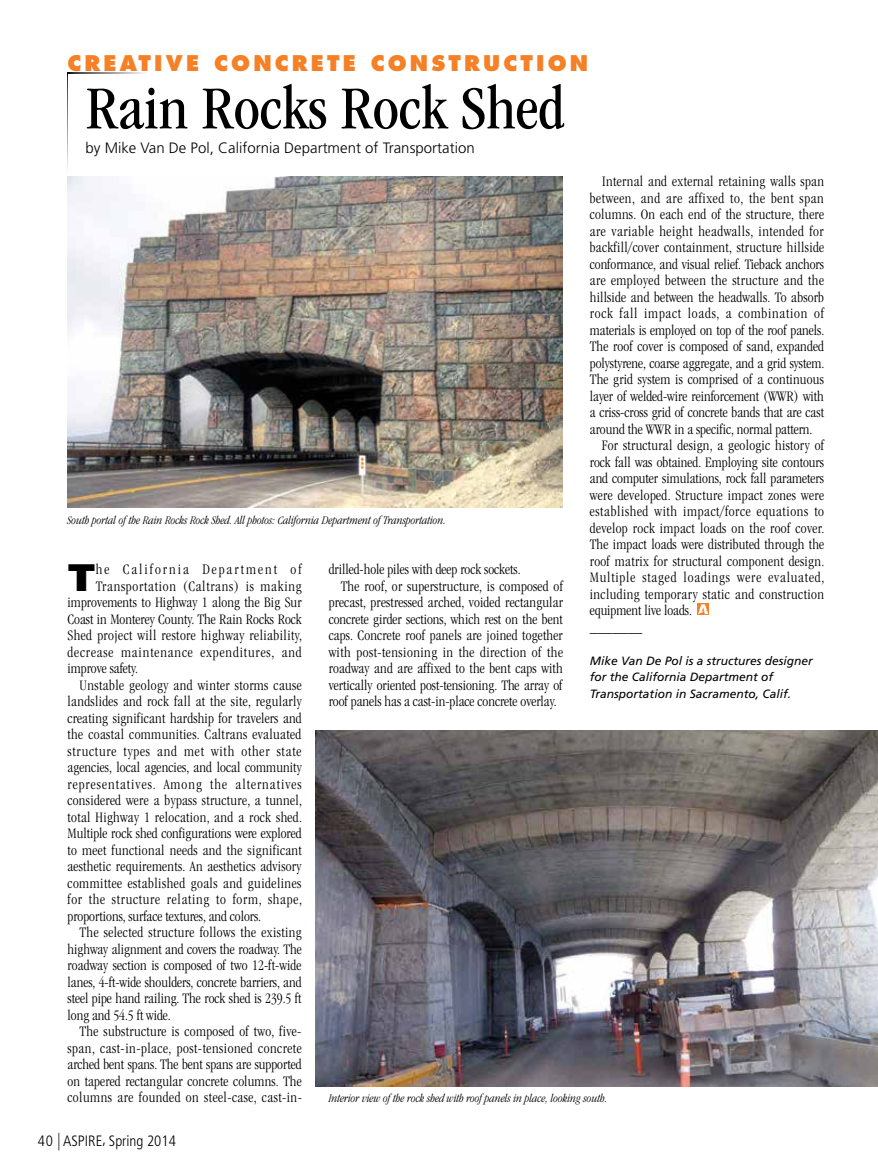
<style>
.page{position:relative;width:878px;height:1175px;background:#fff}
.page>*{position:absolute;margin:0;border:0;box-sizing:border-box;transform-origin:0 0}
.t1{font:condensed 63px "ITC Garamond Std";color:#000}
.t2{font:800 39.15px "Gill Sans Std";color:#000}
.t3{font:800 21px "Futura Std";letter-spacing:.15em;color:#f58025}
.t4{font:300 condensed 15px "ITC Garamond Std";letter-spacing:.015em;color:#000}
.t5{font:300 condensed 15px "ITC Garamond Std";letter-spacing:.035em;color:#000}
.t6{font:300 condensed 15px "ITC Garamond Std";letter-spacing:.04em;color:#000}
.t7{font:300 condensed 15px "ITC Garamond Std";letter-spacing:.055em;color:#000}
.t8{font:300 condensed 15px "ITC Garamond Std";letter-spacing:.045em;color:#000}
.t9{font:300 condensed 15px "ITC Garamond Std";letter-spacing:.05em;color:#000}
.t10{font:300 15px "Frutiger LT Std";color:#000}
.t11{font:300 condensed 15px "ITC Garamond Std";letter-spacing:.065em;color:#000}
.t12{font:300 condensed 15px "ITC Garamond Std";letter-spacing:.13em;color:#000}
.t13{font:300 condensed 15px "Frutiger LT Std";color:#000}
.t14{font:italic 300 condensed 12px "ITC Garamond Std";color:#000}
.t15{font:italic 12px/16.5px "Frutiger LT Std";color:#000}
.s1{font-size:17.55px}
</style>
<div class="page">
<img style="left:68px;top:177px;width:494px;height:330px">
<svg style="left:68px;top:72px;width:77px;height:2px"></svg>
<svg style="left:67px;top:72px;width:1px;height:99px"></svg>
<div style="left:697px;top:603px;width:12px;height:12px;background:#f58025"></div>
<svg style="left:698px;top:604px;width:10px;height:10px"></svg>
<img style="left:315px;top:730px;width:563px;height:356px">
<h3 class="t3" style="left:68px;top:49px;width:522px">CREATIVE CONCRETE CONSTRUCTION</h3>
<h1 class="t1" style="left:86px;top:73px;width:480px">Rain Rocks Rock Shed</h1>
<p class="t10" style="left:86px;top:139px;width:390px">by Mike Van De Pol, California Department of Transportation</p>
<p class="t4" style="left:601px;top:173px;width:224px">Internal and external retaining walls span</p>
<p class="t6" style="left:589px;top:189px;width:235px">between, and are affixed to, the bent span</p>
<p class="t4" style="left:589px;top:206px;width:236px">columns. On each end of the structure, there</p>
<p class="t5" style="left:589px;top:222px;width:235px">are variable height headwalls, intended for</p>
<p class="t4" style="left:589px;top:239px;width:236px">backfill/cover containment, structure hillside</p>
<p class="t4" style="left:589px;top:255px;width:236px">conformance, and visual relief. Tieback anchors</p>
<p class="t4" style="left:589px;top:272px;width:236px">are employed between the structure and the</p>
<p class="t4" style="left:589px;top:288px;width:236px">hillside and between the headwalls. To absorb</p>
<p class="t9" style="left:589px;top:305px;width:236px">rock fall impact loads, a combination of</p>
<p class="t4" style="left:589px;top:321px;width:236px">materials is employed on top of the roof panels.</p>
<p class="t4" style="left:589px;top:338px;width:236px">The roof cover is composed of sand, expanded</p>
<p class="t4" style="left:589px;top:354px;width:236px">polystyrene, coarse aggregate, and a grid system.</p>
<p class="t4" style="left:589px;top:371px;width:235px">The grid system is comprised of a continuous</p>
<p class="t4" style="left:589px;top:387px;width:235px">layer of welded-wire reinforcement (WWR) with</p>
<p class="t4" style="left:589px;top:404px;width:236px">a criss-cross grid of concrete bands that are cast</p>
<p class="t4" style="left:589px;top:420px;width:224px">around the WWR in a specific, normal pattern.</p>
<p class="t4" style="left:601px;top:437px;width:224px">For structural design, a geologic history of</p>
<p class="t4" style="left:589px;top:453px;width:236px">rock fall was obtained. Employing site contours</p>
<p class="t4" style="left:589px;top:470px;width:236px">and computer simulations, rock fall parameters</p>
<p class="t4" style="left:589px;top:486px;width:236px">were developed. Structure impact zones were</p>
<p class="t6" style="left:589px;top:503px;width:236px">established with impact/force equations to</p>
<p class="t4" style="left:589px;top:519px;width:236px">develop rock impact loads on the roof cover.</p>
<p class="t4" style="left:589px;top:536px;width:236px">The impact loads were distributed through the</p>
<p class="t4" style="left:589px;top:552px;width:236px">roof matrix for structural component design.</p>
<p class="t7" style="left:589px;top:569px;width:236px">Multiple staged loadings were evaluated,</p>
<p class="t4" style="left:589px;top:585px;width:236px">including temporary static and construction</p>
<p class="t4" style="left:589px;top:602px;width:104px">equipment live loads.</p>
<p class="t4" style="left:590px;top:618px;width:54px">_______</p>
<p class="t15" style="left:590px;top:652px;width:224px">Mike Van De Pol is a structures designer for the California Department of<br>Transportation in Sacramento, Calif.</p>
<p class="t14" style="left:68px;top:514px;width:380px">South portal of the Rain Rocks Rock Shed. All photos: California Department of Transportation.</p>
<h2 class="t2" style="left:68px;top:554px;width:30px">T</h2>
<p class="t12" style="left:96px;top:561px;width:207px">he California Department of</p>
<p class="t4" style="left:328px;top:561px;width:193px">drilled-hole piles with deep rock sockets.</p>
<p class="t4" style="left:340px;top:577px;width:224px">The roof, or superstructure, is composed of</p>
<p class="t4" style="left:328px;top:594px;width:236px">precast, prestressed arched, voided rectangular</p>
<p class="t4" style="left:328px;top:610px;width:236px">concrete girder sections, which rest on the bent</p>
<p class="t4" style="left:328px;top:627px;width:235px">caps. Concrete roof panels are joined together</p>
<p class="t4" style="left:328px;top:643px;width:236px">with post-tensioning in the direction of the</p>
<p class="t4" style="left:328px;top:660px;width:235px">roadway and are affixed to the bent caps with</p>
<p class="t4" style="left:328px;top:676px;width:235px">vertically oriented post-tensioning. The array of</p>
<p class="t4" style="left:328px;top:693px;width:229px">roof panels has a cast-in-place concrete overlay.</p>
<p class="t8" style="left:96px;top:577px;width:207px">Transportation (Caltrans) is making</p>
<p class="t4" style="left:67px;top:594px;width:235px">improvements to Highway 1 along the Big Sur</p>
<p class="t4" style="left:67px;top:610px;width:236px">Coast in Monterey County. The Rain Rocks Rock</p>
<p class="t4" style="left:67px;top:627px;width:236px">Shed project will restore highway reliability,</p>
<p class="t7" style="left:67px;top:643px;width:236px">decrease maintenance expenditures, and</p>
<p class="t4" style="left:67px;top:660px;width:72px">improve safety.</p>
<p class="t4" style="left:79px;top:676px;width:224px">Unstable geology and winter storms cause</p>
<p class="t4" style="left:67px;top:693px;width:236px">landslides and rock fall at the site, regularly</p>
<p class="t4" style="left:67px;top:709px;width:236px">creating significant hardship for travelers and</p>
<p class="t4" style="left:67px;top:726px;width:235px">the coastal communities. Caltrans evaluated</p>
<p class="t9" style="left:67px;top:742px;width:235px">structure types and met with other state</p>
<p class="t4" style="left:67px;top:759px;width:236px">agencies, local agencies, and local community</p>
<p class="t11" style="left:67px;top:775px;width:235px">representatives. Among the alternatives</p>
<p class="t4" style="left:67px;top:792px;width:236px">considered were a bypass structure, a tunnel,</p>
<p class="t4" style="left:67px;top:808px;width:236px">total Highway 1 relocation, and a rock shed.</p>
<p class="t4" style="left:67px;top:825px;width:236px">Multiple rock shed configurations were explored</p>
<p class="t4" style="left:67px;top:841px;width:236px">to meet functional needs and the significant</p>
<p class="t4" style="left:67px;top:858px;width:235px">aesthetic requirements. An aesthetics advisory</p>
<p class="t4" style="left:67px;top:874px;width:235px">committee established goals and guidelines</p>
<p class="t8" style="left:67px;top:891px;width:236px">for the structure relating to form, shape,</p>
<p class="t4" style="left:67px;top:907px;width:195px">proportions, surface textures, and colors.</p>
<p class="t4" style="left:79px;top:924px;width:224px">The selected structure follows the existing</p>
<p class="t4" style="left:67px;top:940px;width:236px">highway alignment and covers the roadway. The</p>
<p class="t4" style="left:67px;top:957px;width:235px">roadway section is composed of two 12-ft-wide</p>
<p class="t4" style="left:67px;top:973px;width:235px">lanes, 4-ft-wide shoulders, concrete barriers, and</p>
<p class="t4" style="left:67px;top:990px;width:235px">steel pipe hand railing. The rock shed is 239.5 ft</p>
<p class="t4" style="left:67px;top:1006px;width:105px">long and 54.5 ft wide.</p>
<p class="t4" style="left:79px;top:1023px;width:223px">The substructure is composed of two, five-</p>
<p class="t5" style="left:67px;top:1039px;width:236px">span, cast-in-place, post-tensioned concrete</p>
<p class="t4" style="left:67px;top:1056px;width:235px">arched bent spans. The bent spans are supported</p>
<p class="t4" style="left:67px;top:1072px;width:236px">on tapered rectangular concrete columns. The</p>
<p class="t4" style="left:67px;top:1089px;width:236px">columns are founded on steel-case, cast-in-</p>
<p class="t14" style="left:328px;top:1091px;width:280px">Interior view of the rock shed with roof panels in place, looking south.</p>
<p class="t13" style="left:38px;top:1132px;width:139px">40 <span class="s1">|</span> ASPIRE, Spring 2014</p>
</div>
